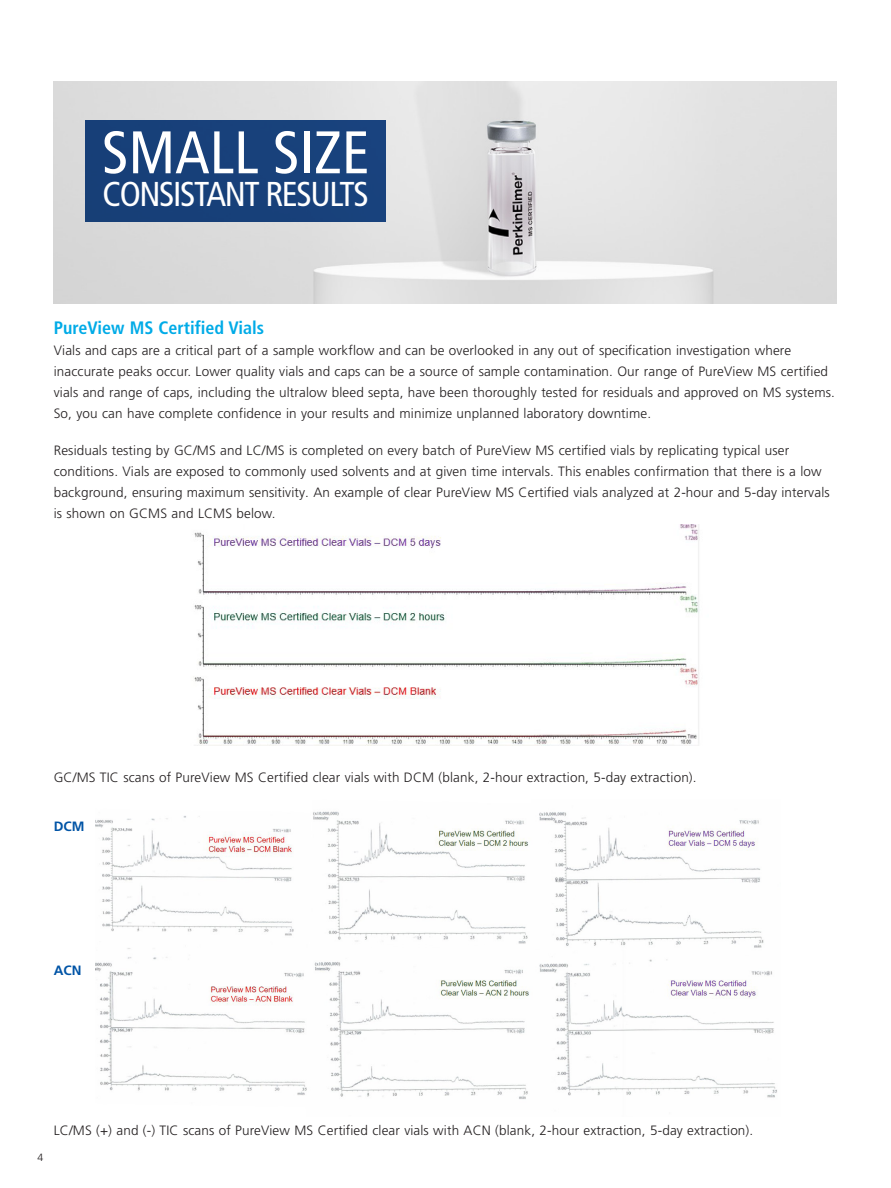
<style>
.page{position:relative;width:891px;height:1188px;background:#fff}
.page>*{position:absolute;margin:0;border:0;box-sizing:border-box;transform-origin:0 0}
.t1{font:condensed 60px "Frutiger LT Com";color:#fff}
.t2{font:condensed 34.5px "Frutiger LT Com";letter-spacing:-.04em;color:#fff}
.Intro_Sub{font:700 condensed 18px "Frutiger LT Pro";color:#00abe7}
.Intro_Sub-2{font:300 13.5px/21px "Frutiger LT Pro";letter-spacing:.01em;color:#231f20}
.Intro_Sub-3{font:700 13.5px "Frutiger LT Pro";letter-spacing:-.005em;color:#0154a6}
.t3{font:300 10.5px "Frutiger LT Pro";color:#231f20}
</style>
<div class="page">
<img style="left:194px;top:525px;width:506px;height:221px">
<img style="left:96px;top:811px;width:681px;height:288px">
<img style="left:54px;top:81px;width:783px;height:222px">
<div style="left:86px;top:120px;width:300px;height:102px;background:#18407a"></div>
<p class="t1" style="left:102px;top:118px;width:269px">SMALL SIZE</p>
<p class="t2" style="left:103px;top:174px;width:268px">CONSISTANT RESULTS</p>
<p class="Intro_Sub" style="left:54px;top:317px;width:212px">PureView MS Certified Vials</p>
<p class="Intro_Sub-2" style="left:54px;top:340px;width:783px">Vials and caps are a critical part of a sample workflow and can be overlooked in any out of specification investigation where inaccurate peaks occur. Lower quality vials and caps can be a source of sample contamination. Our range of PureView MS certified vials and range of caps, including the ultralow bleed septa, have been thoroughly tested for residuals and approved on MS systems.<br>So, you can have complete confidence in your results and minimize unplanned laboratory downtime.</p>
<p class="Intro_Sub-2" style="left:54px;top:439px;width:777px">Residuals testing by GC/MS and LC/MS is completed on every batch of PureView MS certified vials by replicating typical user conditions. Vials are exposed to commonly used solvents and at given time intervals. This enables confirmation that there is a low background, ensuring maximum sensitivity. An example of clear PureView MS Certified vials analyzed at 2-hour and 5-day intervals is shown on GCMS and LCMS below.</p>
<p class="Intro_Sub-2" style="left:54px;top:767px;width:644px">GC/MS TIC scans of PureView MS Certified clear vials with DCM (blank, 2-hour extraction, 5-day extraction).</p>
<p class="Intro_Sub-3" style="left:54px;top:818px;width:32px">DCM</p>
<p class="Intro_Sub-3" style="left:54px;top:962px;width:29px">ACN</p>
<p class="t3" style="left:38px;top:1151px;width:7px">4</p>
<p class="Intro_Sub-2" style="left:54px;top:1119px;width:701px">LC/MS (+) and (-) TIC scans of PureView MS Certified clear vials with ACN (blank, 2-hour extraction, 5-day extraction).</p>
</div>
